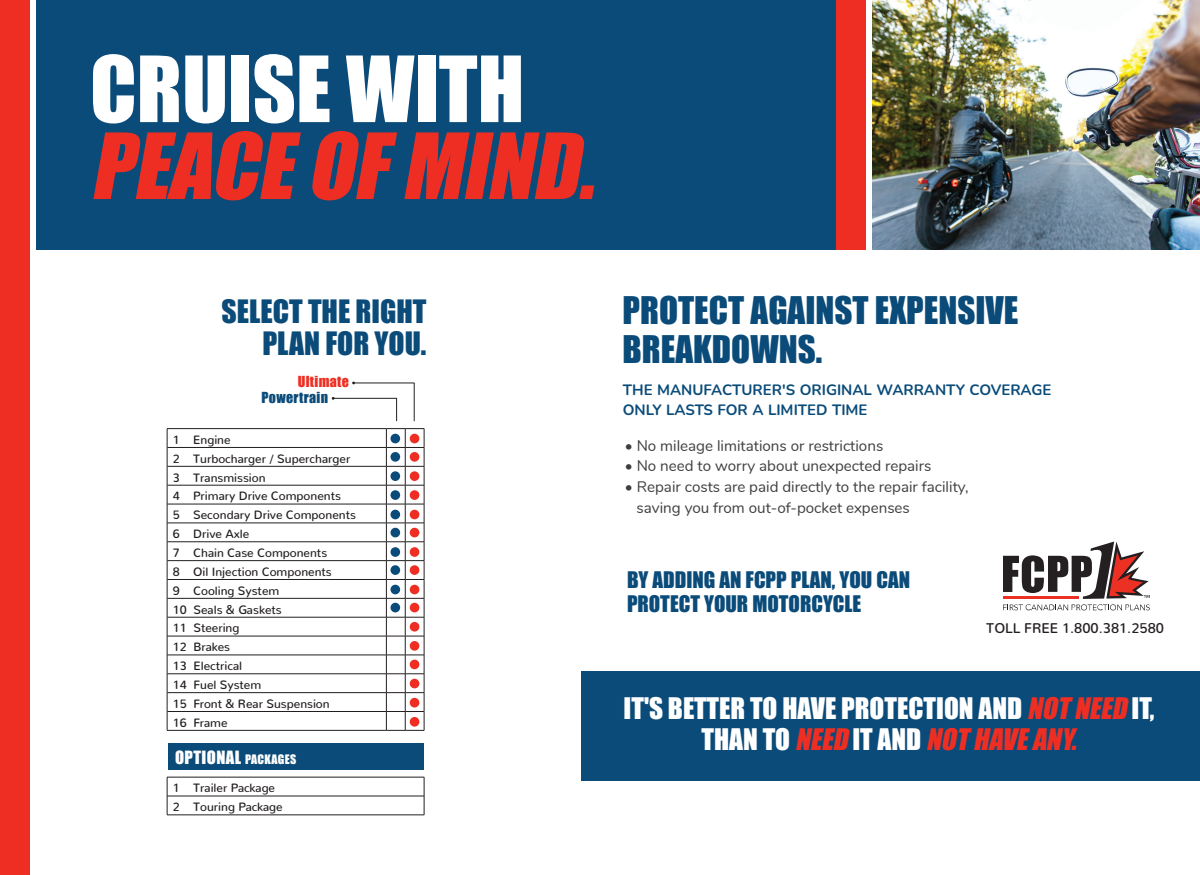
<style>
.page{position:relative;width:1200px;height:875px;background:#fff}
.page>*{position:absolute;margin:0;border:0;box-sizing:border-box;transform-origin:0 0}
.t1{font:italic 84.3px/76.9px "Impact";color:#ee2e22}
.t2{font:35px/39.4px "Impact";color:#0a4b79}
.t3{font:29.6px/32px "Impact";color:#0a4b79;text-align:right}
.Head{font:27.3px/30.9px "Impact";color:#fff;text-align:center}
.Sub_Head{font:21px/24px "Impact";color:#0a4b79}
.Head-2{font:16.8px "Impact";letter-spacing:.025em;color:#fff}
.t4{font:15.2px/20.6px "Nunito";color:#3e3e3f}
.Sub_Head-2{font:700 15px/20px "Nunito";color:#0a4b79}
.t5{font:500 14px "Nunito";color:#231f20}
.Head-3{font:14px "Impact";letter-spacing:.025em;color:#0a4b79}
.Head-4{font:14px "Impact";letter-spacing:.025em;color:#ee2e22}
.chart_text{font:500 12px "Nunito";color:#231f20}
.s1{font-style:normal;color:#fff}
.s2{font-size:12px}
.s3{font-style:italic;color:#ee2e22}
</style>
<div class="page">
<div style="left:36px;top:0;width:808px;height:250px;background:#0a4b79"></div>
<div style="left:0;top:0;width:30px;height:875px;background:#ee2e22"></div>
<div style="left:836px;top:0;width:30px;height:250px;background:#ee2e22"></div>
<img style="left:872px;top:0;width:328px;height:250px">
<div style="left:581px;top:672px;width:619px;height:109px;background:#0a4b79"></div>
<svg style="left:1003px;top:542px;width:147px;height:68px"></svg>
<hr style="left:167px;top:447px;width:219px;height:1px;background:#231f20">
<hr style="left:167px;top:466px;width:219px;height:1px;background:#231f20">
<hr style="left:167px;top:485px;width:219px;height:1px;background:#231f20">
<hr style="left:167px;top:504px;width:219px;height:1px;background:#231f20">
<hr style="left:167px;top:523px;width:219px;height:1px;background:#231f20">
<hr style="left:167px;top:542px;width:219px;height:1px;background:#231f20">
<hr style="left:167px;top:560px;width:219px;height:1px;background:#231f20">
<hr style="left:167px;top:579px;width:219px;height:1px;background:#231f20">
<hr style="left:167px;top:598px;width:219px;height:1px;background:#231f20">
<hr style="left:167px;top:617px;width:219px;height:1px;background:#231f20">
<hr style="left:167px;top:636px;width:219px;height:1px;background:#231f20">
<hr style="left:167px;top:655px;width:219px;height:1px;background:#231f20">
<hr style="left:167px;top:674px;width:219px;height:1px;background:#231f20">
<hr style="left:167px;top:692px;width:219px;height:1px;background:#231f20">
<hr style="left:167px;top:711px;width:219px;height:1px;background:#231f20">
<hr style="left:167px;top:730px;width:219px;height:1px;background:#231f20">
<svg style="left:167px;top:429px;width:1px;height:301px"></svg>
<hr style="left:167px;top:428px;width:219px;height:1px;background:#231f20">
<svg style="left:386px;top:428px;width:39px;height:303px"></svg>
<hr style="left:167px;top:796px;width:257px;height:1px;background:#231f20">
<hr style="left:167px;top:815px;width:257px;height:1px;background:#231f20">
<svg style="left:424px;top:777px;width:1px;height:38px"></svg>
<svg style="left:167px;top:778px;width:1px;height:37px"></svg>
<hr style="left:167px;top:777px;width:257px;height:1px;background:#231f20">
<div style="left:390px;top:434px;width:10px;height:9px;background:#0a4b79;border-radius:50%"></div>
<div style="left:390px;top:452px;width:10px;height:10px;background:#0a4b79;border-radius:50%"></div>
<div style="left:390px;top:471px;width:10px;height:10px;background:#0a4b79;border-radius:50%"></div>
<div style="left:390px;top:490px;width:10px;height:10px;background:#0a4b79;border-radius:50%"></div>
<div style="left:390px;top:510px;width:10px;height:9px;background:#0a4b79;border-radius:50%"></div>
<div style="left:390px;top:528px;width:10px;height:9px;background:#0a4b79;border-radius:50%"></div>
<div style="left:390px;top:547px;width:10px;height:10px;background:#0a4b79;border-radius:50%"></div>
<div style="left:390px;top:565px;width:10px;height:10px;background:#0a4b79;border-radius:50%"></div>
<div style="left:390px;top:585px;width:10px;height:9px;background:#0a4b79;border-radius:50%"></div>
<div style="left:390px;top:603px;width:10px;height:9px;background:#0a4b79;border-radius:50%"></div>
<hr style="left:333px;top:398px;width:64px;height:1px;background:#231f20">
<svg style="left:396px;top:398px;width:1px;height:23px"></svg>
<hr style="left:354px;top:383px;width:60px;height:1px;background:#231f20">
<hr style="left:414px;top:383px;width:1px;height:38px;background:#231f20">
<div style="left:168px;top:744px;width:255px;height:26px;background:#0a4b79"></div>
<div style="left:410px;top:434px;width:9px;height:9px;background:#ee2e22;border-radius:50%"></div>
<div style="left:410px;top:452px;width:9px;height:10px;background:#ee2e22;border-radius:50%"></div>
<div style="left:410px;top:471px;width:9px;height:10px;background:#ee2e22;border-radius:50%"></div>
<div style="left:410px;top:490px;width:9px;height:10px;background:#ee2e22;border-radius:50%"></div>
<div style="left:410px;top:510px;width:9px;height:9px;background:#ee2e22;border-radius:50%"></div>
<div style="left:410px;top:528px;width:9px;height:9px;background:#ee2e22;border-radius:50%"></div>
<div style="left:410px;top:547px;width:9px;height:10px;background:#ee2e22;border-radius:50%"></div>
<div style="left:410px;top:565px;width:9px;height:10px;background:#ee2e22;border-radius:50%"></div>
<div style="left:410px;top:585px;width:9px;height:9px;background:#ee2e22;border-radius:50%"></div>
<div style="left:410px;top:603px;width:9px;height:9px;background:#ee2e22;border-radius:50%"></div>
<div style="left:410px;top:622px;width:9px;height:10px;background:#ee2e22;border-radius:50%"></div>
<div style="left:410px;top:641px;width:9px;height:10px;background:#ee2e22;border-radius:50%"></div>
<div style="left:410px;top:660px;width:9px;height:9px;background:#ee2e22;border-radius:50%"></div>
<div style="left:410px;top:679px;width:9px;height:9px;background:#ee2e22;border-radius:50%"></div>
<div style="left:410px;top:698px;width:9px;height:10px;background:#ee2e22;border-radius:50%"></div>
<div style="left:410px;top:717px;width:9px;height:10px;background:#ee2e22;border-radius:50%"></div>
<p class="t1" style="left:90px;top:48px;width:527px"><span class="s1">CRUISE WITH<br></span>PEACEOFMIND.</p>
<p class="t3" style="left:222px;top:294px;width:206px">SELECT THE RIGHT<br>PLAN FOR YOU.</p>
<p class="Head-4" style="left:298px;top:371px;width:53px">Ultimate</p>
<p class="Head-3" style="left:262px;top:387px;width:68px">Powertrain</p>
<p class="chart_text" style="left:173px;top:429px;width:59px">1 Engine</p>
<p class="chart_text" style="left:173px;top:448px;width:179px">2 Turbocharger / Supercharger</p>
<p class="chart_text" style="left:173px;top:467px;width:94px">3 Transmission</p>
<p class="chart_text" style="left:173px;top:486px;width:170px">4 Primary Drive Components</p>
<p class="chart_text" style="left:173px;top:505px;width:185px">5 Secondary Drive Components</p>
<p class="chart_text" style="left:173px;top:523px;width:78px">6 Drive Axle</p>
<p class="chart_text" style="left:173px;top:542px;width:156px">7 Chain Case Components</p>
<p class="chart_text" style="left:173px;top:561px;width:161px">8 Oil Injection Components</p>
<p class="chart_text" style="left:173px;top:580px;width:108px">9 Cooling System</p>
<p class="chart_text" style="left:173px;top:599px;width:111px">10 Seals &amp; Gaskets</p>
<p class="chart_text" style="left:173px;top:618px;width:68px">11 Steering</p>
<p class="chart_text" style="left:173px;top:637px;width:59px">12 Brakes</p>
<p class="chart_text" style="left:173px;top:656px;width:71px">13 Electrical</p>
<p class="chart_text" style="left:173px;top:674px;width:90px">14 Fuel System</p>
<p class="chart_text" style="left:173px;top:693px;width:158px">15 Front &amp; Rear Suspension</p>
<p class="chart_text" style="left:173px;top:712px;width:56px">16 Frame</p>
<p class="Head-2" style="left:175px;top:745px;width:123px">OPTIONAL <span class="s2">PACKAGES</span></p>
<p class="chart_text" style="left:173px;top:778px;width:104px">1 Trailer Package</p>
<p class="chart_text" style="left:173px;top:797px;width:112px">2 Touring Package</p>
<p class="t2" style="left:623px;top:289px;width:397px">PROTECT AGAINST EXPENSIVE<br>BREAKDOWNS.</p>
<p class="Sub_Head-2" style="left:623px;top:379px;width:430px">THE MANUFACTURER'S ORIGINAL WARRANTY COVERAGE<br>ONLY LASTS FOR A LIMITED TIME</p>
<p class="t4" style="left:625px;top:434px;width:260px">• No mileage limitations or restrictions</p>
<p class="t4" style="left:625px;top:455px;width:308px">• No need to worry about unexpected repairs</p>
<p class="t4" style="left:637px;top:476px;width:334px;text-indent:-12px">• Repair costs are paid directly to the repair facility, saving you from out-of-pocket expenses</p>
<p class="Sub_Head" style="left:627px;top:567px;width:285px">BY ADDING AN FCPP PLAN, YOU CAN<br>PROTECT YOUR MOTORCYCLE</p>
<p class="t5" style="left:986px;top:616px;width:179px">TOLL FREE 1.800.381.2580</p>
<p class="Head" style="left:624px;top:692px;width:532px">IT'S BETTER TO HAVE PROTECTION AND <span class="s3">NOTNEED</span> IT,<br>T H A N T O <span class="s3">NEED</span> I T A N D <span class="s3">NOTHAVEANY.</span></p>
</div>
